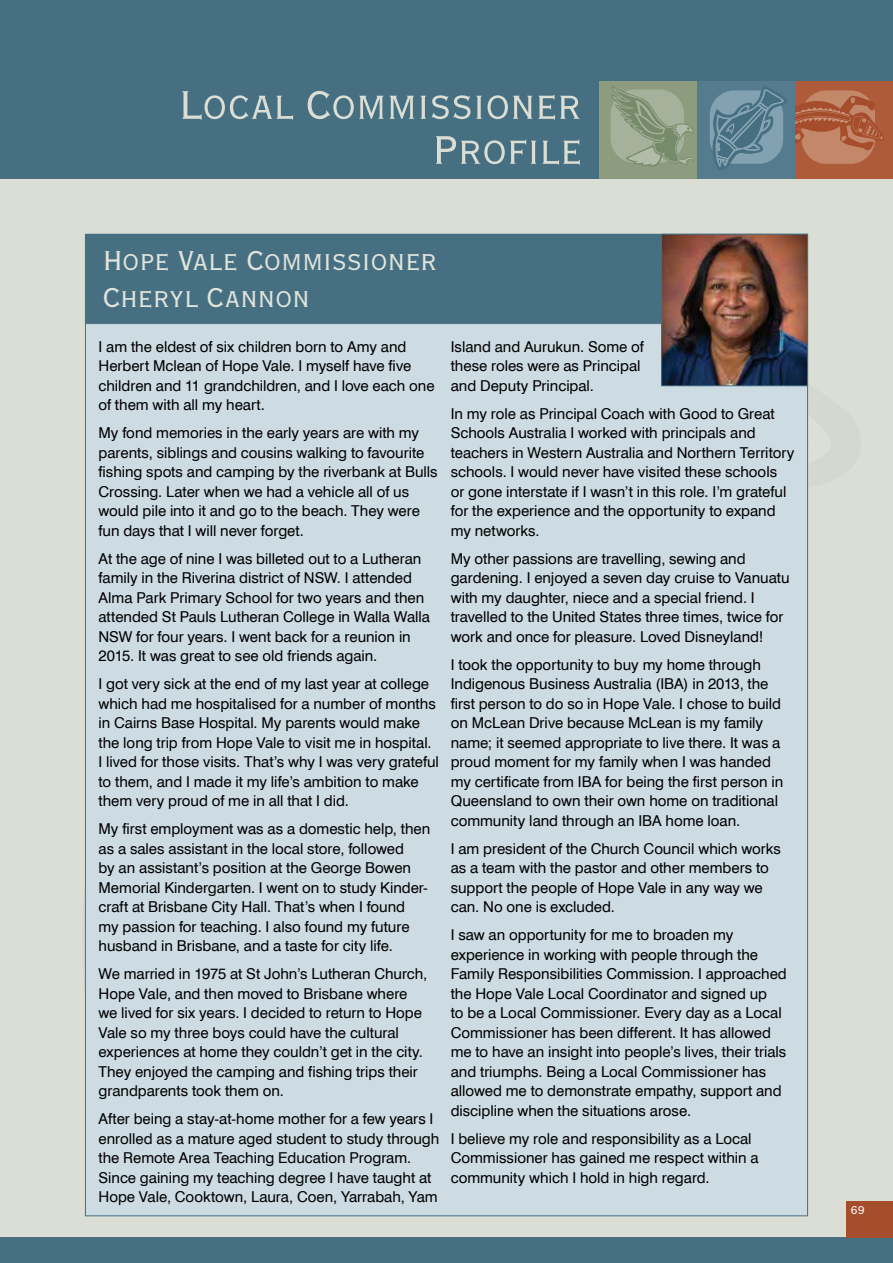
<style>
.page{position:relative;width:893px;height:1263px;background:#fff}
.page>*{position:absolute;margin:0;border:0;box-sizing:border-box;transform-origin:0 0}
.t1{font:52.5px/45px "Copperplate Gothic Std 29 BC";letter-spacing:-.025em;color:#daded4;text-align:right}
.t2{font:36px/37.5px "Copperplate Gothic Std 29 BC";letter-spacing:-.025em;color:#e1e4dd}
.t3{font:15px/19.5px "Swiss 721 BT";color:#000}
.t4{font:15px "Copperplate Gothic Std 29 BC";color:#fff}
</style>
<div class="page">
<div style="left:0;top:0;width:893px;height:179px;background:#467082"></div>
<div style="left:0;top:179px;width:893px;height:1058px;background:#daded4"></div>
<svg style="left:808px;top:319px;width:1px;height:198px"></svg>
<div style="left:795px;top:81px;width:98px;height:98px;background:#ad5b39"></div>
<svg style="left:795px;top:91px;width:89px;height:73px"></svg>
<div style="left:600px;top:81px;width:97px;height:98px;background:#8d9c7f"></div>
<svg style="left:611px;top:86px;width:83px;height:81px"></svg>
<div style="left:697px;top:81px;width:98px;height:98px;background:#547b8e"></div>
<svg style="left:710px;top:87px;width:77px;height:83px"></svg>
<div style="left:85px;top:234px;width:722px;height:89px;background:#467082"></div>
<div style="left:85px;top:324px;width:722px;height:892px;background:#cddbe3"></div>
<img style="left:663px;top:236px;width:143px;height:148px">
<div style="left:661px;top:234px;width:147px;height:152px;border:1px solid #467082"></div>
<div style="left:0;top:1237px;width:893px;height:26px;background:#467082"></div>
<div style="left:846px;top:1201px;width:47px;height:36px;background:#a64d2c"></div>
<h1 class="t1" style="left:179px;top:83px;width:405px">Local Commissioner<br>Profile</h1>
<h2 class="t2" style="left:103px;top:242px;width:336px">Hope Vale Commissioner<br>Cheryl Cannon</h2>
<p class="t3" style="left:99px;top:336px;width:338px">I am the eldest of six children born to Amy and Herbert Mclean of Hope Vale. I myself have five children and 11 grandchildren, and I love each one of them with all my heart.</p>
<p class="t3" style="left:99px;top:423px;width:341px">My fond memories in the early years are with my parents, siblings and cousins walking to favourite fishing spots and camping by the riverbank at Bulls Crossing. Later when we had a vehicle all of us would pile into it and go to the beach. They were fun days that I will never forget.</p>
<p class="t3" style="left:99px;top:548px;width:333px">At the age of nine I was billeted out to a Lutheran family in the Riverina district of NSW. I attended Alma Park Primary School for two years and then attended St Pauls Lutheran College in Walla Walla NSW for four years. I went back for a reunion in 2015. It was great to see old friends again.</p>
<p class="t3" style="left:99px;top:674px;width:342px">I got very sick at the end of my last year at college which had me hospitalised for a number of months in Cairns Base Hospital. My parents would make the long trip from Hope Vale to visit me in hospital.<br>I lived for those visits. That’s why I was very grateful to them, and I made it my life’s ambition to make them very proud of me in all that I did.</p>
<p class="t3" style="left:99px;top:819px;width:333px">My first employment was as a domestic help, then as a sales assistant in the local store, followed<br>by an assistant’s position at the George Bowen Memorial Kindergarten. I went on to study Kinder&shy;craft at Brisbane City Hall. That’s when I found<br>my passion for teaching. I also found my future husband in Brisbane, and a taste for city life.</p>
<p class="t3" style="left:99px;top:964px;width:330px">We married in 1975 at St John’s Lutheran Church, Hope Vale, and then moved to Brisbane where we lived for six years. I decided to return to Hope Vale so my three boys could have the cultural experiences at home they couldn’t get in the city.<br>They enjoyed the camping and fishing trips their grandparents took them on.</p>
<p class="t3" style="left:99px;top:1109px;width:342px">After being a stay-at-home mother for a few years I enrolled as a mature aged student to study through the Remote Area Teaching Education Program.<br>Since gaining my teaching degree I have taught at Hope Vale, Cooktown, Laura, Coen, Yarrabah, Yam</p>
<p class="t3" style="left:451px;top:336px;width:195px">Island and Aurukun. Some of these roles were as Principal and Deputy Principal.</p>
<p class="t3" style="left:451px;top:403px;width:345px">In my role as Principal Coach with Good to Great Schools Australia I worked with principals and teachers in Western Australia and Northern Territory schools. I would never have visited these schools or gone interstate if I wasn’t in this role. I’m grateful for the experience and the opportunity to expand my networks.</p>
<p class="t3" style="left:451px;top:548px;width:340px">My other passions are travelling, sewing and gardening. I enjoyed a seven day cruise to Vanuatu with my daughter, niece and a special friend. I travelled to the United States three times, twice for work and once for pleasure. Loved Disneyland!</p>
<p class="t3" style="left:451px;top:654px;width:334px">I took the opportunity to buy my home through Indigenous Business Australia (IBA) in 2013, the first person to do so in Hope Vale. I chose to build on McLean Drive because McLean is my family name; it seemed appropriate to live there. It was a proud moment for my family when I was handed my certificate from IBA for being the first person in Queensland to own their own home on traditional community land through an IBA home loan.</p>
<p class="t3" style="left:451px;top:838px;width:332px">I am president of the Church Council which works as a team with the pastor and other members to support the people of Hope Vale in any way we can. No one is excluded.</p>
<p class="t3" style="left:451px;top:925px;width:338px">I saw an opportunity for me to broaden my experience in working with people through the Family Responsibilities Commission. I approached the Hope Vale Local Coordinator and signed up<br>to be a Local Commissioner. Every day as a Local Commissioner has been different. It has allowed me to have an insight into people’s lives, their trials and triumphs. Being a Local Commissioner has allowed me to demonstrate empathy, support and discipline when the situations arose.</p>
<p class="t3" style="left:451px;top:1128px;width:309px">I believe my role and responsibility as a Local<br>Commissioner has gained me respect within a community which I hold in high regard.</p>
<p class="t4" style="left:850px;top:1203px;width:16px">69</p>
</div>
